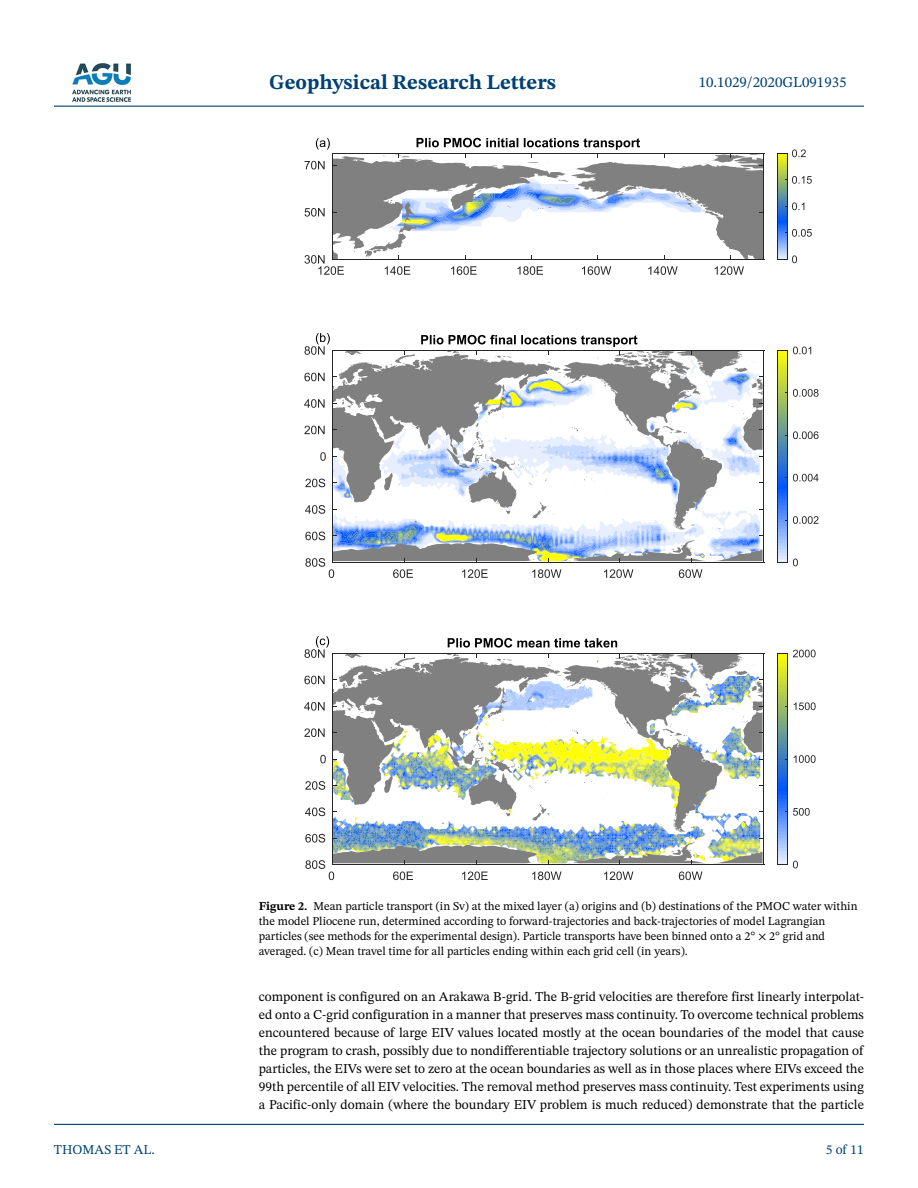
<style>
.page{position:relative;width:918px;height:1188px;background:#fff}
.page>*{position:absolute;margin:0;border:0;box-sizing:border-box;transform-origin:0 0}
.t1{font:700 21px "STIX Two Text";color:#004174}
.t2{font:15px "STIX Two Text";color:#004174}
.t3{font:13.5px/18px "STIX Two Text";color:#000;text-align:justify}
.t4{font:13.5px "STIX Two Text";color:#004174}
.t5{font:12px/15px "STIX Two Text";color:#000}
.s1{font-weight:700}
</style>
<div class="page">
<hr style="left:54px;top:106px;width:810px;height:1px;background:#004174">
<hr style="left:54px;top:1124px;width:810px;height:1px;background:#004174">
<img style="left:72px;top:63px;width:59px;height:39px">
<svg style="left:333px;top:154px;width:430px;height:105px"></svg>
<hr style="left:332px;top:259px;width:432px;height:1px;background:#262626">
<hr style="left:332px;top:153px;width:432px;height:1px;background:#262626">
<svg style="left:417px;top:138px;width:223px;height:20px"></svg>
<hr style="left:332px;top:153px;width:1px;height:107px;background:#262626">
<hr style="left:763px;top:153px;width:1px;height:107px;background:#262626">
<svg style="left:304px;top:255px;width:440px;height:20px"></svg>
<svg style="left:304px;top:208px;width:21px;height:9px"></svg>
<svg style="left:305px;top:138px;width:32px;height:31px"></svg>
<img style="left:778px;top:157px;width:9px;height:98px">
<svg style="left:786px;top:229px;width:26px;height:8px"></svg>
<svg style="left:786px;top:202px;width:18px;height:8px"></svg>
<svg style="left:786px;top:176px;width:26px;height:8px"></svg>
<svg style="left:778px;top:149px;width:28px;height:8px"></svg>
<svg style="left:778px;top:255px;width:19px;height:8px"></svg>
<hr style="left:777px;top:153px;width:1px;height:107px;background:#262626">
<hr style="left:787px;top:153px;width:1px;height:107px;background:#262626">
<svg style="left:333px;top:351px;width:430px;height:210px"></svg>
<hr style="left:332px;top:562px;width:432px;height:1px;background:#262626">
<hr style="left:332px;top:350px;width:432px;height:1px;background:#262626">
<svg style="left:421px;top:335px;width:216px;height:20px"></svg>
<hr style="left:332px;top:350px;width:1px;height:213px;background:#262626">
<hr style="left:763px;top:350px;width:1px;height:213px;background:#262626">
<svg style="left:759px;top:558px;width:4px;height:4px"></svg>
<svg style="left:759px;top:351px;width:4px;height:4px"></svg>
<svg style="left:305px;top:558px;width:397px;height:20px"></svg>
<svg style="left:305px;top:532px;width:20px;height:8px"></svg>
<svg style="left:305px;top:505px;width:20px;height:9px"></svg>
<svg style="left:305px;top:479px;width:20px;height:8px"></svg>
<svg style="left:320px;top:452px;width:6px;height:9px"></svg>
<svg style="left:304px;top:426px;width:21px;height:8px"></svg>
<svg style="left:304px;top:399px;width:21px;height:9px"></svg>
<svg style="left:304px;top:373px;width:21px;height:8px"></svg>
<svg style="left:304px;top:333px;width:33px;height:22px"></svg>
<img style="left:778px;top:354px;width:10px;height:205px">
<svg style="left:786px;top:516px;width:33px;height:8px"></svg>
<svg style="left:786px;top:474px;width:33px;height:8px"></svg>
<svg style="left:786px;top:431px;width:33px;height:8px"></svg>
<svg style="left:786px;top:389px;width:33px;height:8px"></svg>
<svg style="left:778px;top:347px;width:33px;height:7px"></svg>
<svg style="left:778px;top:559px;width:20px;height:7px"></svg>
<hr style="left:777px;top:350px;width:1px;height:213px;background:#262626">
<hr style="left:788px;top:350px;width:1px;height:213px;background:#262626">
<svg style="left:333px;top:654px;width:430px;height:209px"></svg>
<hr style="left:332px;top:864px;width:432px;height:1px;background:#262626">
<hr style="left:332px;top:653px;width:432px;height:1px;background:#262626">
<svg style="left:448px;top:638px;width:173px;height:20px"></svg>
<hr style="left:332px;top:653px;width:1px;height:212px;background:#262626">
<hr style="left:763px;top:653px;width:1px;height:212px;background:#262626">
<svg style="left:759px;top:860px;width:4px;height:4px"></svg>
<svg style="left:759px;top:654px;width:4px;height:4px"></svg>
<svg style="left:305px;top:860px;width:397px;height:20px"></svg>
<svg style="left:305px;top:834px;width:20px;height:9px"></svg>
<svg style="left:305px;top:807px;width:20px;height:9px"></svg>
<svg style="left:305px;top:781px;width:20px;height:9px"></svg>
<svg style="left:320px;top:755px;width:6px;height:8px"></svg>
<svg style="left:304px;top:728px;width:21px;height:9px"></svg>
<svg style="left:304px;top:702px;width:21px;height:9px"></svg>
<svg style="left:304px;top:676px;width:21px;height:8px"></svg>
<svg style="left:304px;top:636px;width:33px;height:22px"></svg>
<img style="left:778px;top:657px;width:10px;height:204px">
<svg style="left:786px;top:808px;width:24px;height:8px"></svg>
<svg style="left:794px;top:755px;width:22px;height:8px"></svg>
<svg style="left:794px;top:702px;width:22px;height:8px"></svg>
<svg style="left:778px;top:650px;width:38px;height:7px"></svg>
<svg style="left:778px;top:861px;width:20px;height:7px"></svg>
<hr style="left:777px;top:653px;width:1px;height:212px;background:#262626">
<hr style="left:788px;top:653px;width:1px;height:212px;background:#262626">
<h1 class="t1" style="left:269px;top:67px;width:288px">Geophysical Research Letters</h1>
<p class="t2" style="left:699px;top:72px;width:149px">10.1029/2020GL091935</p>
<p class="t4" style="left:54px;top:1140px;width:102px">THOMAS ET AL.</p>
<p class="t5" style="left:259px;top:898px;width:600px"><span class="s1">Figure 2.</span> Mean particle transport (in Sv) at the mixed layer (a) origins and (b) destinations of the PMOC water within the model Pliocene run, determined according to forward-trajectories and back-trajectories of model Lagrangian particles (see methods for the experimental design). Particle transports have been binned onto a 2° × 2° grid and averaged. (c) Mean travel time for all particles ending within each grid cell (in years).</p>
<p class="t3" style="left:259px;top:987px;width:607px">component is configured on an Arakawa B-grid. The B-grid velocities are therefore first linearly interpolat&shy;ed onto a C-grid configuration in a manner that preserves mass continuity. To overcome technical problems encountered because of large EIV values located mostly at the ocean boundaries of the model that cause the program to crash, possibly due to nondifferentiable trajectory solutions or an unrealistic propagation of particles, the EIVs were set to zero at the ocean boundaries as well as in those places where EIVs exceed the 99th percentile of all EIV velocities. The removal method preserves mass continuity. Test experiments using a Pacific-only domain (where the boundary EIV problem is much reduced) demonstrate that the particle</p>
<p class="t4" style="left:826px;top:1140px;width:40px">5 of 11</p>
</div>
